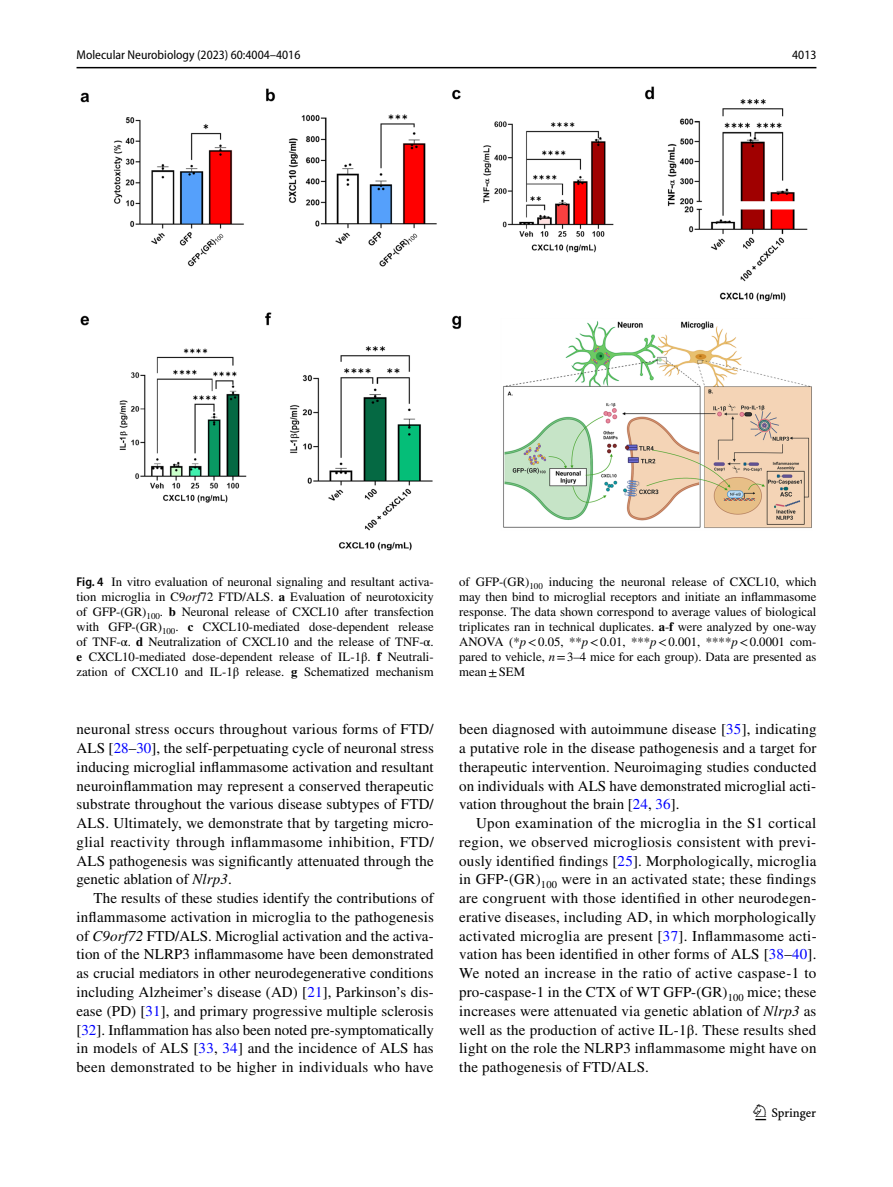
<style>
.page{position:relative;width:893px;height:1187px;background:#fff}
.page>*{position:absolute;margin:0;border:0;box-sizing:border-box;transform-origin:0 0}
.t1{font:22.5px "Springnew Regular 2";color:#000}
.t2{font:15px/18.8px "STIX";letter-spacing:.005em;color:#000;text-align:justify}
.t3{font:12.75px/15px "STIX";color:#000;text-align:justify}
.t4{font:semi-condensed 12.75px "Myriad Pro";color:#000}
.s1{font-family:"Myriad Pro";font-weight:600;font-stretch:semi-condensed}
.s2{font-style:italic}
.s3{font-weight:700}
.s4{color:#00f}
</style>
<div class="page">
<hr style="left:77px;top:67px;width:739px;height:1px;background:#000">
<img style="left:81px;top:87px;width:731px;height:463px">
<p class="t4" style="left:77px;top:48px;width:225px">Molecular Neurobiology (2023) 60:4004–4016</p>
<p class="t4" style="left:792px;top:48px;width:26px">4013</p>
<p class="t3" style="left:77px;top:575px;width:359px"><span class="s1">Fig. 4</span> In vitro evaluation of neuronal signaling and resultant activa&shy;tion microglia in C9<span class="s2">orf</span>72 FTD/ALS. <span class="s3">a</span> Evaluation of neurotoxicity of GFP-(GR)<sub>100</sub>. <span class="s3">b</span> Neuronal release of CXCL10 after transfection with GFP-(GR)<sub>100</sub>. <span class="s3">c</span> CXCL10-mediated dose-dependent release of TNF-α. <span class="s3">d</span> Neutralization of CXCL10 and the release of TNF-α. <span class="s3">e</span> CXCL10-mediated dose-dependent release of IL-1β. <span class="s3">f</span> Neutrali&shy;zation of CXCL10 and IL-1β release. <span class="s3">g</span> Schematized mechanism</p>
<p class="t3" style="left:459px;top:575px;width:359px">of GFP-(GR)<sub>100</sub> inducing the neuronal release of CXCL10, which may then bind to microglial receptors and initiate an inflammasome response. The data shown correspond to average values of biological triplicates ran in technical duplicates. <span class="s3">a</span>-<span class="s3">f</span> were analyzed by one-way ANOVA (*<span class="s2">p</span>&lt;0.05, **<span class="s2">p</span>&lt;0.01, ***<span class="s2">p</span>&lt;0.001, ****<span class="s2">p</span>&lt;0.0001 com&shy;pared to vehicle, <span class="s2">n</span>=3–4 mice for each group). Data are presented as mean±SEM</p>
<p class="t2" style="left:77px;top:721px;width:359px">neuronal stress occurs throughout various forms of FTD/ ALS [<span class="s4">28</span>–<span class="s4">30</span>], the self-perpetuating cycle of neuronal stress inducing microglial inflammasome activation and resultant neuroinflammation may represent a conserved therapeutic substrate throughout the various disease subtypes of FTD/ ALS. Ultimately, we demonstrate that by targeting micro&shy;glial reactivity through inflammasome inhibition, FTD/ ALS pathogenesis was significantly attenuated through the genetic ablation of <span class="s2">Nlrp3</span>.</p>
<p class="t2" style="left:77px;top:889px;width:359px;text-indent:17px">The results of these studies identify the contributions of inflammasome activation in microglia to the pathogenesis of <span class="s2">C9orf72</span> FTD/ALS. Microglial activation and the activa&shy;tion of the NLRP3 inflammasome have been demonstrated as crucial mediators in other neurodegenerative conditions including Alzheimer’s disease (AD) [<span class="s4">21</span>], Parkinson’s dis&shy;ease (PD) [<span class="s4">31</span>], and primary progressive multiple sclerosis [<span class="s4">32</span>]. Inflammation has also been noted pre-symptomatically in models of ALS [<span class="s4">33</span>, <span class="s4">34</span>] and the incidence of ALS has been demonstrated to be higher in individuals who have</p>
<p class="t2" style="left:459px;top:721px;width:359px">been diagnosed with autoimmune disease [<span class="s4">35</span>], indicating a putative role in the disease pathogenesis and a target for therapeutic intervention. Neuroimaging studies conducted on individuals with ALS have demonstrated microglial acti&shy;vation throughout the brain [<span class="s4">24</span>, <span class="s4">36</span>].</p>
<p class="t2" style="left:459px;top:814px;width:359px;text-indent:17px">Upon examination of the microglia in the S1 cortical region, we observed microgliosis consistent with previ&shy;ously identified findings [<span class="s4">25</span>]. Morphologically, microglia in GFP-(GR)<sub>100</sub> were in an activated state; these findings are congruent with those identified in other neurodegen&shy;erative diseases, including AD, in which morphologically activated microglia are present [<span class="s4">37</span>]. Inflammasome acti&shy;vation has been identified in other forms of ALS [<span class="s4">38</span>–<span class="s4">40</span>].<br>We noted an increase in the ratio of active caspase-1 to pro-caspase-1 in the CTX of WT GFP-(GR)<sub>100</sub> mice; these increases were attenuated via genetic ablation of <span class="s2">Nlrp3</span> as well as the production of active IL-1β. These results shed light on the role the NLRP3 inflammasome might have on the pathogenesis of FTD/ALS.</p>
<h1 class="t1" style="left:755px;top:1104px;width:62px">1 3</h1>
</div>
